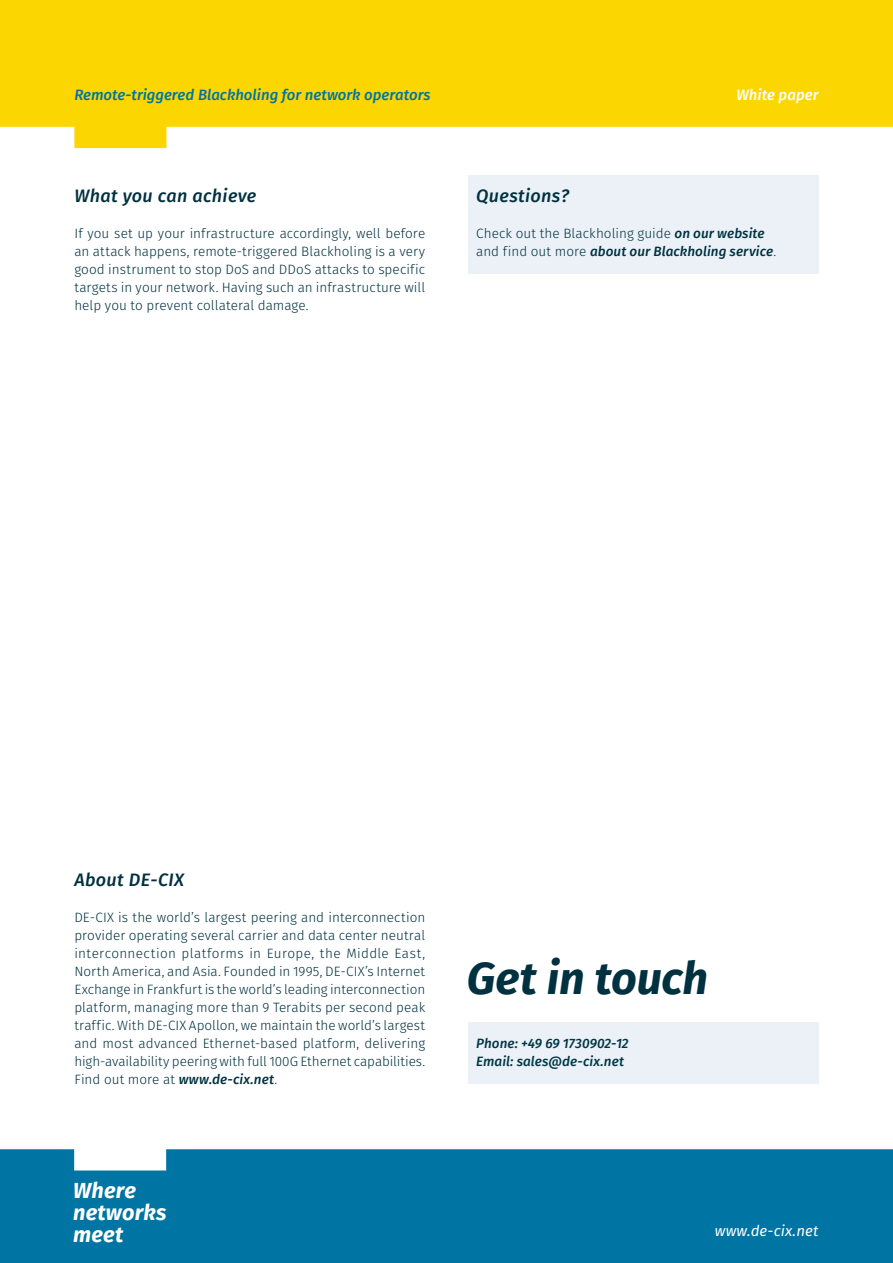
<style>
.page{position:relative;width:893px;height:1263px;background:#fff}
.page>*{position:absolute;margin:0;border:0;box-sizing:border-box;transform-origin:0 0}
.t1{font:italic 700 45px "Fira Sans";letter-spacing:-.005em;color:#003140}
.t2{font:italic 700 21.75px/21.8px "Fira Sans";letter-spacing:.01em;color:#fff}
.t3{font:italic 500 18px "Fira Sans";letter-spacing:.02em;color:#003140}
.t4{font:italic 500 15px "Fira Sans";color:#0074a2}
.t5{font:italic 15px "Fira Sans";letter-spacing:.01em;color:#fff}
.t6{font:italic 500 15px "Fira Sans";color:#fff}
.t7{font:300 13.5px/18px "Fira Sans";color:#003140;text-align:justify}
.t8{font:italic 500 13.5px/18px "Fira Sans";letter-spacing:.005em;color:#003644}
.s1{font-weight:500;font-style:italic}
</style>
<div class="page">
<div style="left:0;top:1149px;width:893px;height:114px;background:#0074a2"></div>
<svg style="left:0;top:0;width:893px;height:148px;background:#fcdb20"></svg>
<div style="left:468px;top:175px;width:351px;height:99px;background:#ecf1f8"></div>
<div style="left:468px;top:1022px;width:351px;height:62px;background:#ecf1f8"></div>
<p class="t4" style="left:74px;top:84px;width:358px">Remote-triggered Blackholing for network operators</p>
<p class="t6" style="left:736px;top:84px;width:84px">White paper</p>
<h3 class="t3" style="left:74px;top:183px;width:183px">What you can achieve</h3>
<p class="t7" style="left:74px;top:225px;width:352px">If you set up your infrastructure accordingly, well before an attack happens, remote-triggered Blackholing is a very good instrument to stop DoS and DDoS attacks to specific targets in your network. Having such an infrastructure will help you to prevent collateral damage.</p>
<h3 class="t3" style="left:476px;top:183px;width:94px">Questions?</h3>
<p class="t7" style="left:476px;top:225px;width:301px">Check out the Blackholing guide <span class="s1">on our website </span>and find out more <span class="s1">about our Blackholing service</span>.</p>
<h3 class="t3" style="left:74px;top:867px;width:111px">About DE-CIX</h3>
<p class="t7" style="left:74px;top:909px;width:352px">DE-CIX is the world’s largest peering and interconnection provider operating several carrier and data center neutral interconnection platforms in Europe, the Middle East, North America, and Asia. Founded in 1995, DE-CIX’s Internet Exchange in Frankfurt is the world’s leading interconnection platform, managing more than 9 Terabits per second peak traffic. With DE-CIX Apollon, we maintain the world’s largest and most advanced Ethernet-based platform, delivering high-availability peering with full 100G Ethernet capabilities.<br>Find out more at <span class="s1">www.de-cix.net</span>.</p>
<h2 class="t2" style="left:73px;top:1181px;width:95px">Where networks meet</h2>
<h1 class="t1" style="left:467px;top:946px;width:242px">Get in touch</h1>
<p class="t8" style="left:476px;top:1035px;width:154px">Phone: +49 69 1730902-12<br>Email: sales@de-cix.net</p>
<p class="t5" style="left:715px;top:1220px;width:105px">www.de-cix.net</p>
</div>
